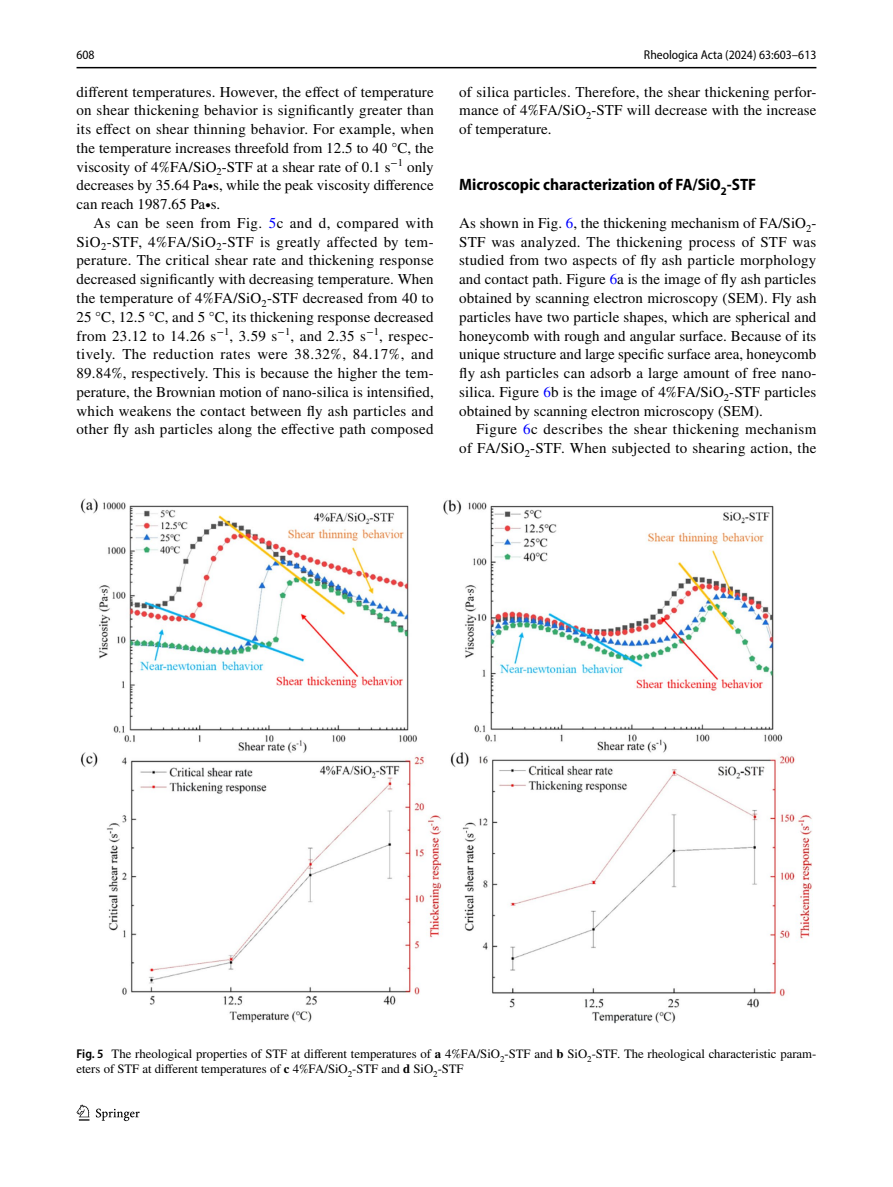
<style>
.page{position:relative;width:893px;height:1187px;background:#fff}
.page>*{position:absolute;margin:0;border:0;box-sizing:border-box;transform-origin:0 0}
.t1{font:700 semi-condensed 16.5px "Myriad Pro";color:#000}
.t2{font:15px/18.8px "STIX";letter-spacing:.01em;color:#000;text-align:justify}
.t3{font:12.75px/15px "STIX";color:#000}
.t4{font:semi-condensed 12.75px "Myriad Pro";color:#000}
.s1{color:#00f}
.s2{font-family:"Myriad Pro";font-weight:600;font-stretch:semi-condensed}
.s3{font-weight:700}
</style>
<div class="page">
<hr style="left:77px;top:67px;width:739px;height:1px;background:#000">
<svg style="left:77px;top:1104px;width:12px;height:16px"></svg>
<svg style="left:96px;top:1108px;width:44px;height:12px"></svg>
<img style="left:81px;top:498px;width:731px;height:525px">
<p class="t4" style="left:77px;top:48px;width:20px">608</p>
<p class="t4" style="left:644px;top:48px;width:174px">Rheologica Acta (2024) 63:603–613</p>
<p class="t2" style="left:77px;top:83px;width:359px">different temperatures. However, the effect of temperature on shear thickening behavior is significantly greater than its effect on shear thinning behavior. For example, when the temperature increases threefold from 12.5 to 40 °C, the viscosity of 4%FA/SiO<sub>2</sub>-STF at a shear rate of 0.1 s<sup>−1</sup> only decreases by 35.64 Pa∙s, while the peak viscosity difference can reach 1987.65 Pa∙s.</p>
<p class="t2" style="left:77px;top:214px;width:359px;text-indent:17px">As can be seen from Fig. <span class="s1">5</span>c and d, compared with SiO<sub>2</sub>-STF, 4%FA/SiO<sub>2</sub>-STF is greatly affected by tem&shy;perature. The critical shear rate and thickening response decreased significantly with decreasing temperature. When the temperature of 4%FA/SiO<sub>2</sub>-STF decreased from 40 to 25 °C, 12.5 °C, and 5 °C, its thickening response decreased from 23.12 to 14.26 s<sup>−1</sup>, 3.59 s<sup>−1</sup>, and 2.35 s<sup>−1</sup>, respec&shy;tively. The reduction rates were 38.32%, 84.17%, and 89.84%, respectively. This is because the higher the tem&shy;perature, the Brownian motion of nano-silica is intensified, which weakens the contact between fly ash particles and other fly ash particles along the effective path composed</p>
<p class="t2" style="left:459px;top:83px;width:359px">of silica particles. Therefore, the shear thickening perfor&shy;mance of 4%FA/SiO<sub>2</sub>-STF will decrease with the increase of temperature.</p>
<p class="t1" style="left:459px;top:176px;width:299px">Microscopic characterization of FA/SiO<sub>2</sub>‑STF</p>
<p class="t2" style="left:459px;top:214px;width:359px">As shown in Fig. <span class="s1">6</span>, the thickening mechanism of FA/SiO<sub>2</sub>- STF was analyzed. The thickening process of STF was studied from two aspects of fly ash particle morphology and contact path. Figure <span class="s1">6</span>a is the image of fly ash particles obtained by scanning electron microscopy (SEM). Fly ash particles have two particle shapes, which are spherical and honeycomb with rough and angular surface. Because of its unique structure and large specific surface area, honeycomb fly ash particles can adsorb a large amount of free nano&shy;silica. Figure <span class="s1">6</span>b is the image of 4%FA/SiO<sub>2</sub>-STF particles obtained by scanning electron microscopy (SEM).</p>
<p class="t2" style="left:459px;top:421px;width:359px;text-align:right">Figure <span class="s1">6</span>c describes the shear thickening mechanism<br>of FA/SiO<sub>2</sub>-STF. When subjected to shearing action, the</p>
<p class="t3" style="left:77px;top:1047px;width:741px"><span class="s2">Fig. 5</span> The rheological properties of STF at different temperatures of <span class="s3">a</span> 4%FA/SiO<sub>2</sub>-STF and <span class="s3">b</span> SiO<sub>2</sub>-STF. The rheological characteristic param&shy;eters of STF at different temperatures of <span class="s3">c</span> 4%FA/SiO<sub>2</sub>-STF and <span class="s3">d</span> SiO<sub>2</sub>-STF</p>
</div>
